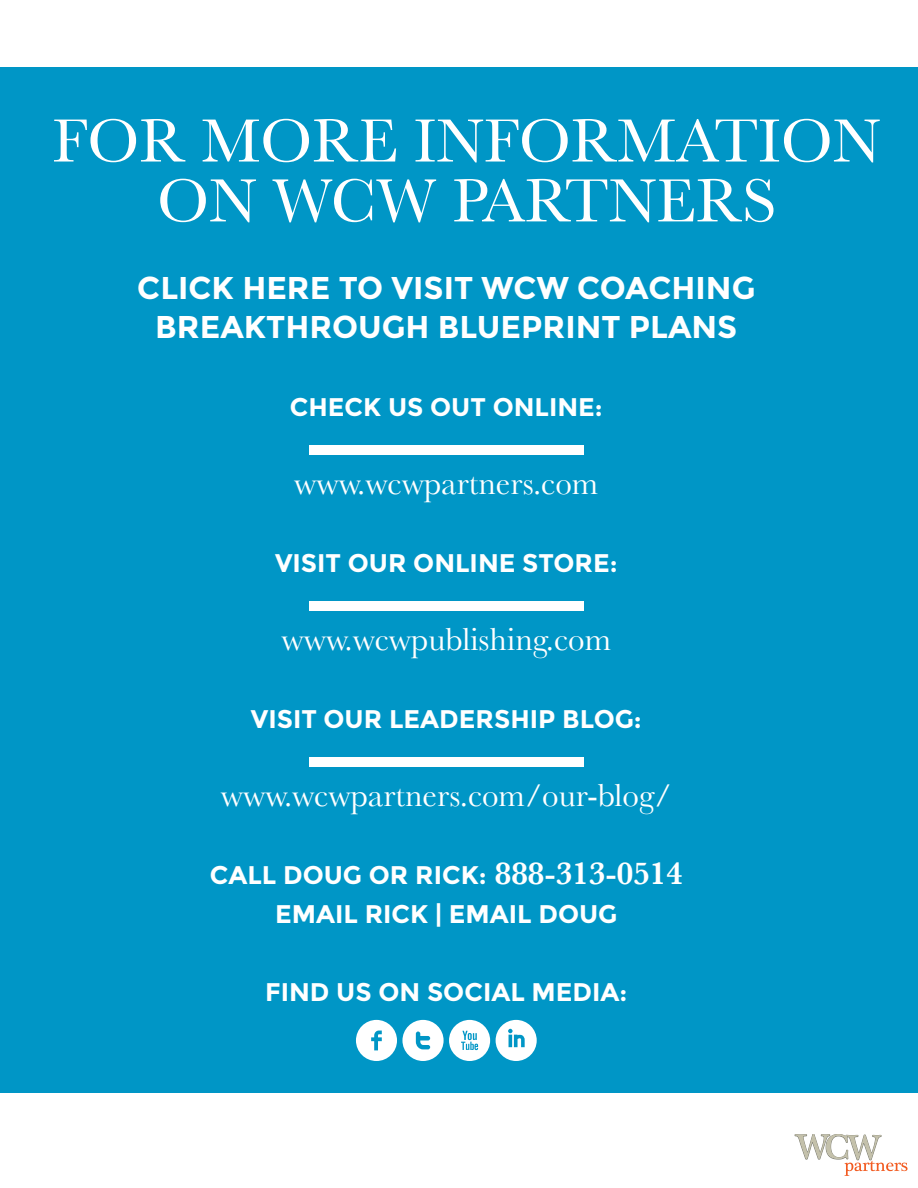
<style>
.page{position:relative;width:918px;height:1188px;background:#fff}
.page>*{position:absolute;margin:0;border:0;box-sizing:border-box;transform-origin:0 0}
.t1{font:58.5px "Socialico";color:#fff}
.t2{font:33px "Baskerville";color:#fff}
.t3{font:700 31.5px/39px "Montserrat";color:#fff}
.t4{font:700 25.5px/39px "Montserrat";color:#fff;text-align:center}
.s1{font-family:"Baskerville";font-weight:600;font-size:33px}
</style>
<div class="page">
<svg style="left:795px;top:1134px;width:113px;height:42px"></svg>
<div style="left:0;top:68px;width:918px;height:1026px;background:#0096c6"></div>
<div style="left:309px;top:446px;width:275px;height:9px;background:#fff"></div>
<div style="left:309px;top:602px;width:275px;height:9px;background:#fff"></div>
<div style="left:309px;top:758px;width:275px;height:9px;background:#fff"></div>
<svg style="left:160px;top:179px;width:613px;height:43px"></svg>
<svg style="left:54px;top:119px;width:826px;height:43px"></svg>
<p class="t3" style="left:137px;top:269px;width:42px">CLICK</p>
<p class="t3" style="left:242px;top:269px;width:167px">H ERE TO VISIT</p>
<p class="t3" style="left:482px;top:269px;width:125px">WCW COACH</p>
<p class="t3" style="left:155px;top:269px;width:602px;text-indent:540px">ING<br>BREAKTH ROUGH BLUEPRINT PLANS</p>
<p class="t4" style="left:290px;top:388px;width:315px">CH ECK US OUT ONLINE:</p>
<p class="t2" style="left:294px;top:464px;width:306px">www.wcwpartners.com</p>
<p class="t4" style="left:275px;top:544px;width:344px">VISIT OU R ONLINE STORE:</p>
<p class="t2" style="left:281px;top:620px;width:331px">www.wcwpublishing.com</p>
<p class="t4" style="left:251px;top:700px;width:392px">VISIT OU R LEADERSH IP BLOG:</p>
<p class="t2" style="left:221px;top:776px;width:452px">www.wcwpartners.com/our-blog/</p>
<p class="t4" style="left:210px;top:856px;width:474px">CALL DOU G O R RICK: <span class="s1">888-313-0514<br></span>EMAIL RICK | EMAIL DOUG</p>
<p class="t4" style="left:265px;top:973px;width:364px">FIND US ON SOCIAL MEDIA:</p>
<h1 class="t1" style="left:353px;top:1007px;width:188px">ftxi</h1>
</div>
